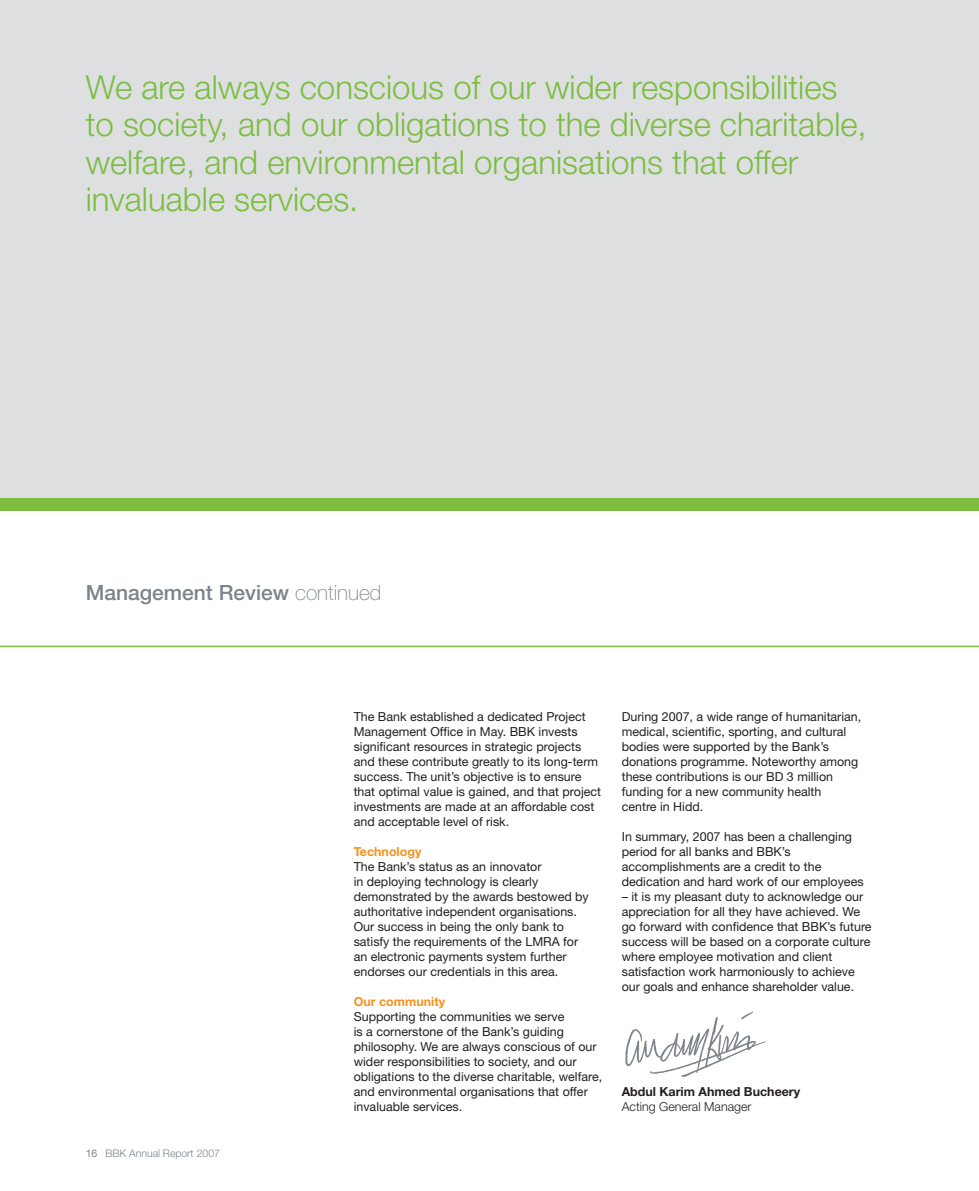
<style>
.page{position:relative;width:979px;height:1191px;background:#fff}
.page>*{position:absolute;margin:0;border:0;box-sizing:border-box;transform-origin:0 0}
.t1{font:300 33px/37.5px "Helvetica Neue";color:#7cbd42}
.t2{font:500 21px "Helvetica Neue";color:#7d8389}
.t3{font:12.45px/15px "Helvetica Neue";color:#231f20}
.t4{font:700 12.45px "Helvetica Neue";color:#231f20}
.t5{font:700 12.45px "Helvetica Neue";color:#f6911e}
.t6{font:300 12.45px "Helvetica Neue";color:#231f20}
.t7{font:300 10.5px "Helvetica Neue";color:#7d8389}
.s1{font-weight:100}
.s2{font-weight:400}
</style>
<div class="page">
<div style="left:0;top:0;width:978px;height:498px;background:#dedfe0"></div>
<div style="left:0;top:498px;width:978px;height:13px;background:#7cbd42"></div>
<hr style="left:0;top:645px;width:978px;height:2px;background:#7cbd42">
<img style="left:625px;top:1011px;width:141px;height:66px">
<h1 class="t1" style="left:86px;top:68px;width:782px">We are always conscious of our wider responsibilities to society, and our obligations to the diverse charitable, welfare, and environmental organisations that offer invaluable services.</h1>
<h2 class="t2" style="left:86px;top:580px;width:297px">Management Review <span class="s1">continued</span></h2>
<p class="t7" style="left:86px;top:1147px;width:136px"><span class="s2">16</span> BBK Annual Report 2007</p>
<p class="t3" style="left:354px;top:708px;width:249px">The Bank established a dedicated Project Management Office in May. BBK invests significant resources in strategic projects and these contribute greatly to its long-term success. The unit’s objective is to ensure that optimal value is gained, and that project investments are made at an affordable cost and acceptable level of risk.</p>
<p class="t5" style="left:354px;top:843px;width:69px">Technology</p>
<p class="t3" style="left:354px;top:858px;width:236px">The Bank’s status as an innovator<br>in deploying technology is clearly demonstrated by the awards bestowed by authoritative independent organisations.<br>Our success in being the only bank to satisfy the requirements of the LMRA for an electronic payments system further endorses our credentials in this area.</p>
<p class="t5" style="left:354px;top:993px;width:93px">Our community</p>
<p class="t3" style="left:354px;top:1008px;width:250px">Supporting the communities we serve<br>is a cornerstone of the Bank’s guiding philosophy. We are always conscious of our wider responsibilities to society, and our obligations to the diverse charitable, welfare, and environmental organisations that offer invaluable services.</p>
<p class="t3" style="left:621px;top:708px;width:241px">During 2007, a wide range of humanitarian, medical, scientific, sporting, and cultural bodies were supported by the Bank’s donations programme. Noteworthy among these contributions is our BD 3 million funding for a new community health<br>centre in Hidd.</p>
<p class="t3" style="left:621px;top:828px;width:243px">In summary, 2007 has been a challenging period for all banks and BBK’s accomplishments are a credit to the dedication and hard work of our employees</p>
<p class="t3" style="left:621px;top:888px;width:251px">– it is my pleasant duty to acknowledge our appreciation for all they have achieved. We go forward with confidence that BBK’s future success will be based on a corporate culture where employee motivation and client satisfaction work harmoniously to achieve our goals and enhance shareholder value.</p>
<p class="t4" style="left:621px;top:1083px;width:180px">Abdul Karim Ahmed Bucheery</p>
<p class="t6" style="left:621px;top:1099px;width:131px">Acting General Manager</p>
</div>
